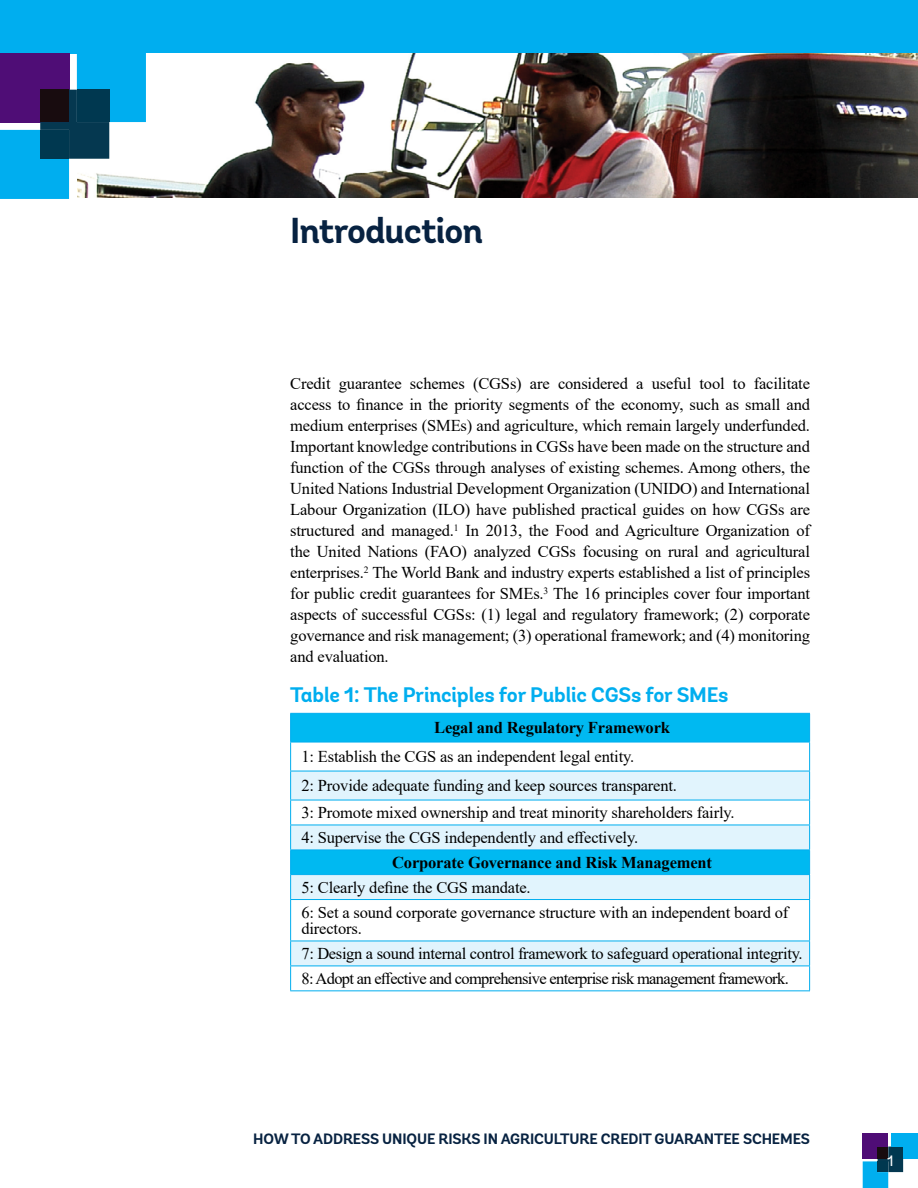
<style>
.page{position:relative;width:918px;height:1188px;background:#fff}
.page>*{position:absolute;margin:0;border:0;box-sizing:border-box;transform-origin:0 0}
.t1{font:700 36px "Andes";letter-spacing:-.025em;color:#072241}
.t2{font:700 21px "Andes";letter-spacing:-.01em;color:#00aeef}
.t3{font:16.5px/21px "Times New Roman";letter-spacing:-.01em;color:#000}
.t4{font:700 16.5px "Times New Roman";letter-spacing:-.01em;color:#000}
.t5{font:700 15px "Andes";letter-spacing:-.01em;color:#072241}
.t6{font:15px "Andes";color:#fff}
</style>
<div class="page">
<div style="left:0;top:0;width:918px;height:53px;background:#00aeef"></div>
<img style="left:109px;top:53px;width:809px;height:145px">
<div style="left:863px;top:1133px;width:25px;height:26px;background:#4f0d76"></div>
<div style="left:891px;top:1133px;width:27px;height:26px;background:#00aeef"></div>
<svg style="left:863px;top:1147px;width:40px;height:41px"></svg>
<div style="left:878px;top:1147px;width:10px;height:12px;background:#180c0f"></div>
<div style="left:891px;top:1147px;width:12px;height:12px;background:#003850"></div>
<div style="left:878px;top:1161px;width:10px;height:11px;background:#003850"></div>
<div style="left:0;top:53px;width:69px;height:69px;background:#4f0d76"></div>
<div style="left:77px;top:53px;width:69px;height:69px;background:#00aeef"></div>
<svg style="left:0;top:90px;width:109px;height:109px"></svg>
<div style="left:40px;top:90px;width:29px;height:32px;background:#180c0f"></div>
<div style="left:77px;top:90px;width:32px;height:32px;background:#003850"></div>
<div style="left:40px;top:130px;width:29px;height:29px;background:#003850"></div>
<div style="left:291px;top:714px;width:518px;height:28px;background:#00b9f1"></div>
<svg style="left:291px;top:743px;width:518px;height:247px"></svg>
<svg style="left:291px;top:772px;width:518px;height:194px;fill:#e1f4fd"></svg>
<hr style="left:290px;top:713px;width:520px;height:1px;background:#00aeef">
<hr style="left:290px;top:742px;width:520px;height:1px;background:#00aeef">
<hr style="left:290px;top:850px;width:520px;height:1px;background:#00aeef">
<hr style="left:290px;top:874px;width:520px;height:1px;background:#00aeef">
<hr style="left:290px;top:990px;width:520px;height:1px;background:#00aeef">
<hr style="left:290px;top:771px;width:520px;height:1px;background:#00aeef">
<hr style="left:290px;top:800px;width:520px;height:1px;background:#00aeef">
<hr style="left:290px;top:825px;width:520px;height:1px;background:#00aeef">
<svg style="left:290px;top:714px;width:1px;height:185px"></svg>
<svg style="left:809px;top:714px;width:1px;height:185px"></svg>
<hr style="left:290px;top:899px;width:520px;height:1px;background:#00aeef">
<hr style="left:290px;top:900px;width:1px;height:41px;background:#00aeef">
<hr style="left:809px;top:900px;width:1px;height:41px;background:#00aeef">
<hr style="left:290px;top:941px;width:520px;height:1px;background:#00aeef">
<hr style="left:290px;top:966px;width:520px;height:1px;background:#00aeef">
<svg style="left:290px;top:941px;width:1px;height:49px"></svg>
<svg style="left:809px;top:941px;width:1px;height:49px"></svg>
<h1 class="t1" style="left:290px;top:208px;width:194px">Introduction</h1>
<p class="t3" style="left:290px;top:373px;width:521px;text-align:justify">Credit guarantee schemes (CGSs) are considered a useful tool to facilitate access to finance in the priority segments of the economy, such as small and medium enterprises (SMEs) and agriculture, which remain largely underfunded.<br>Important knowledge contributions in CGSs have been made on the structure and function of the CGSs through analyses of existing schemes. Among others, the United Nations Industrial Development Organization (UNIDO) and International Labour Organization (ILO) have published practical guides on how CGSs are structured and managed.<sup>1</sup> In 2013, the Food and Agriculture Organization of the United Nations (FAO) analyzed CGSs focusing on rural and agricultural enterprises.<sup>2</sup> The World Bank and industry experts established a list of principles for public credit guarantees for SMEs.<sup>3</sup> The 16 principles cover four important aspects of successful CGSs: (1) legal and regulatory framework; (2) corporate governance and risk management; (3) operational framework; and (4) monitoring and evaluation.</p>
<p class="t2" style="left:290px;top:681px;width:440px">Table 1: The Principles for Public CGSs for SMEs</p>
<p class="t4" style="left:434px;top:716px;width:237px">Legal and Regulatory Framework</p>
<p class="t3" style="left:301px;top:742px;width:377px;line-height:29px">1: Establish the CGS as an independent legal entity.<br>2: Provide adequate funding and keep sources transparent.</p>
<p class="t3" style="left:301px;top:800px;width:435px;line-height:24.9px">3: Promote mixed ownership and treat minority shareholders fairly.<br>4: Supervise the CGS independently and effectively.</p>
<p class="t4" style="left:392px;top:850px;width:321px">Corporate Governance and Risk Management</p>
<p class="t3" style="left:301px;top:874px;width:488px;line-height:24.9px">5: Clearly define the CGS mandate.<br>6: Set a sound corporate governance structure with an independent board of</p>
<p class="t3" style="left:301px;top:916px;width:503px;line-height:24.9px">directors.<br>7: Design a sound internal control framework to safeguard operational integrity.<br>8: Adopt an effective and comprehensive enterprise risk management framework.</p>
<p class="t5" style="left:253px;top:1130px;width:558px">HOW TO ADDRESS UNIQUE RISKS IN AGRICULTURE CREDIT GUARANTEE SCHEMES</p>
<p class="t6" style="left:887px;top:1152px;width:8px">1</p>
</div>
